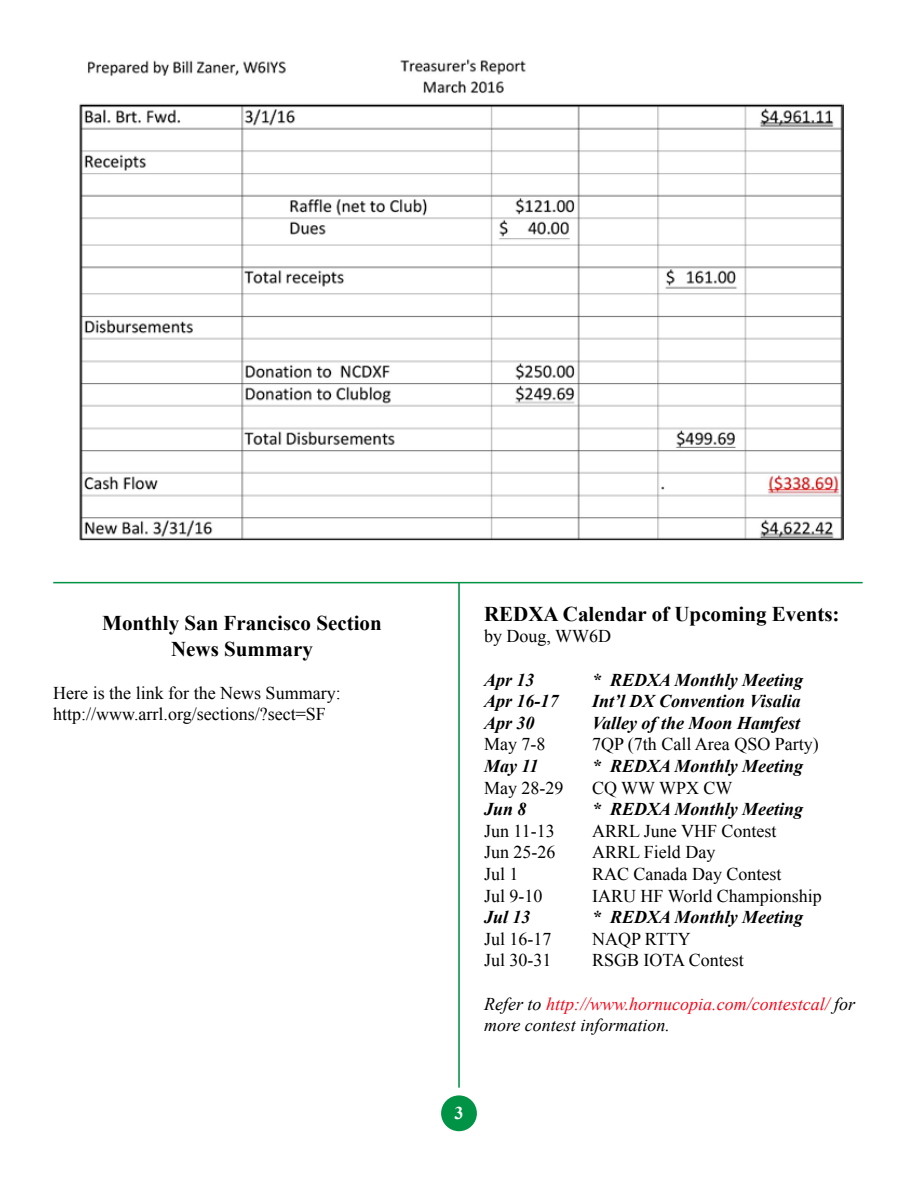
<style>
.page{position:relative;width:918px;height:1188px;background:#fff}
.page>*{position:absolute;margin:0;border:0;box-sizing:border-box;transform-origin:0 0}
.t1{font:700 21px/25.2px "Times New Roman";color:#000;text-align:center}
.t2{font:18px/21.6px "Times New Roman";color:#000}
.t3{font:italic 700 18px "Times New Roman";color:#000}
.t4{font:italic 18px/21.6px "Times New Roman";color:#f90618}
.t5{font:700 18px "Times New Roman";color:#fff}
.s1{color:#000}
</style>
<div class="page">
<hr style="left:53px;top:582px;width:810px;height:1px;background:#009345">
<hr style="left:458px;top:583px;width:2px;height:505px;background:#009345">
<div style="left:441px;top:1095px;width:36px;height:36px;background:#009345;border-radius:50%"></div>
<img style="left:79px;top:59px;width:765px;height:481px">
<p class="t1" style="left:102px;top:610px;width:281px">Monthly San Francisco Section<br>News Summary</p>
<p class="t2" style="left:53px;top:682px;width:289px">Here is the link for the News Summary: http://www.arrl.org/sections/?sect=SF</p>
<p class="t1" style="left:484px;top:601px;width:357px">REDXA Calendar of Upcoming Events:</p>
<p class="t2" style="left:484px;top:625px;width:129px">by Doug, WW6D</p>
<p class="t3" style="left:484px;top:667px;width:52px">Apr 13</p>
<p class="t3" style="left:592px;top:667px;width:213px">* REDXA Monthly Meeting</p>
<p class="t3" style="left:484px;top:689px;width:76px">Apr 16-17</p>
<p class="t3" style="left:592px;top:689px;width:210px">Int’l DX Convention Visalia</p>
<p class="t3" style="left:484px;top:710px;width:52px">Apr 30</p>
<p class="t3" style="left:592px;top:710px;width:210px">Valley of the Moon Hamfest</p>
<p class="t2" style="left:484px;top:733px;width:63px">May 7-8</p>
<p class="t2" style="left:592px;top:733px;width:228px">7QP (7th Call Area QSO Party)</p>
<p class="t3" style="left:484px;top:753px;width:56px">May 11</p>
<p class="t3" style="left:592px;top:753px;width:213px">* REDXA Monthly Meeting</p>
<p class="t2" style="left:484px;top:776px;width:81px">May 28-29</p>
<p class="t2" style="left:592px;top:776px;width:142px">CQ WW WPX CW</p>
<p class="t3" style="left:484px;top:797px;width:44px">Jun 8</p>
<p class="t3" style="left:592px;top:797px;width:213px">* REDXA Monthly Meeting</p>
<p class="t2" style="left:484px;top:820px;width:72px">Jun 11-13</p>
<p class="t2" style="left:592px;top:820px;width:186px">ARRL June VHF Contest</p>
<p class="t2" style="left:484px;top:841px;width:73px">Jun 25-26</p>
<p class="t2" style="left:592px;top:841px;width:125px">ARRL Field Day</p>
<p class="t2" style="left:484px;top:863px;width:36px">Jul 1</p>
<p class="t2" style="left:592px;top:863px;width:191px">RAC Canada Day Contest</p>
<p class="t2" style="left:484px;top:884px;width:60px">Jul 9-10</p>
<p class="t2" style="left:592px;top:884px;width:231px">IARU HF World Championship</p>
<p class="t3" style="left:484px;top:905px;width:48px">Jul 13</p>
<p class="t3" style="left:592px;top:905px;width:213px">* REDXA Monthly Meeting</p>
<p class="t2" style="left:484px;top:928px;width:69px">Jul 16-17</p>
<p class="t2" style="left:592px;top:928px;width:100px">NAQP RTTY</p>
<p class="t2" style="left:484px;top:949px;width:69px">Jul 30-31</p>
<p class="t2" style="left:592px;top:949px;width:153px">RSGB IOTA Contest</p>
<p class="t4" style="left:484px;top:992px;width:373px"><span class="s1">Refer to</span> http://www.hornucopia.com/contestcal/ <span class="s1">for more contest information.</span></p>
<p class="t5" style="left:455px;top:1101px;width:10px">3</p>
</div>
